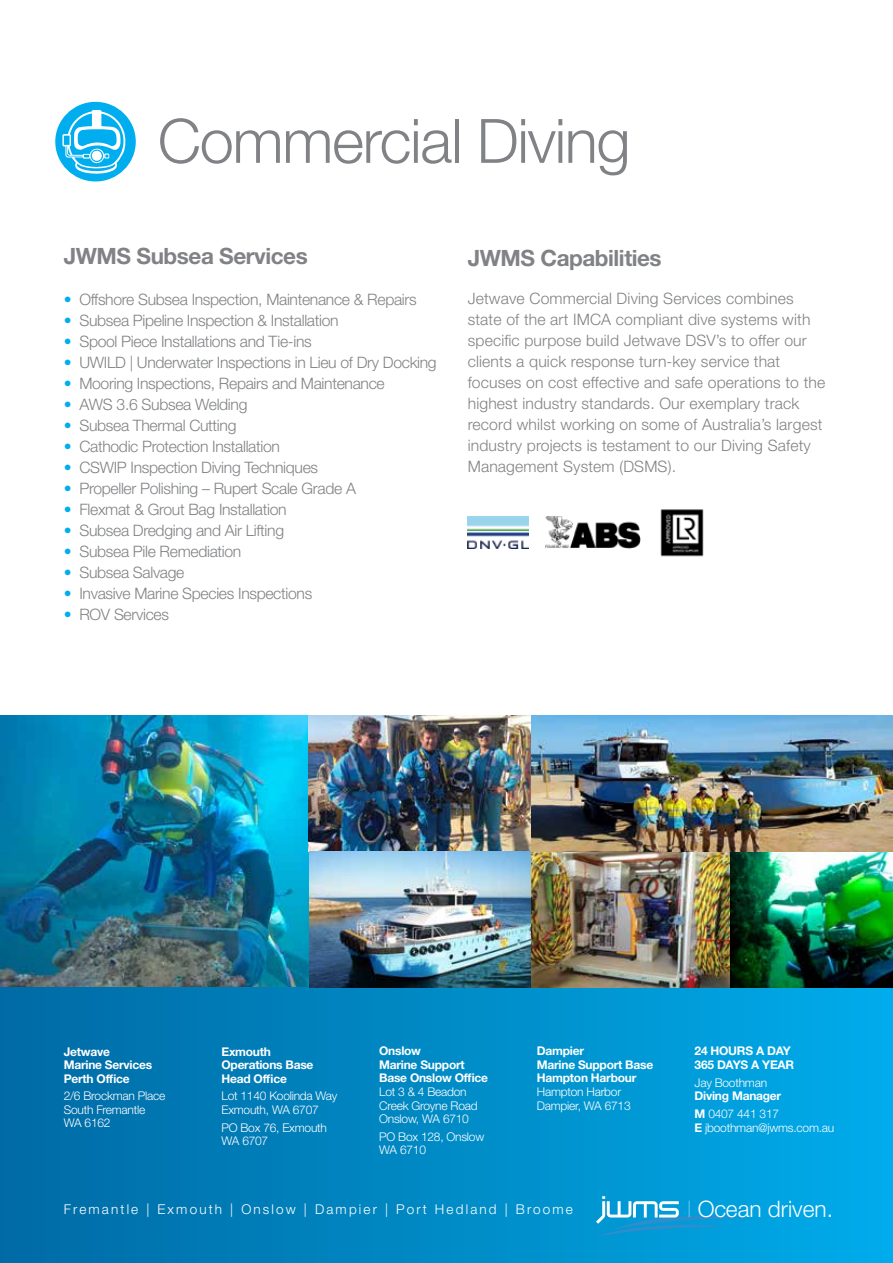
<style>
.page{position:relative;width:893px;height:1263px;background:#fff}
.page>*{position:absolute;margin:0;border:0;box-sizing:border-box;transform-origin:0 0}
.t1{font:300 61.2px "Helvetica Neue LT Std";letter-spacing:-.02em;color:#808285}
.t2{font:300 22.65px "Helvetica Neue LT Std";color:#fff}
.t3{font:700 22.5px "Helvetica Neue";letter-spacing:-.02em;color:#808285}
.t4{font:300 15.75px "Helvetica Neue LT Std";letter-spacing:-.02em;color:#808285}
.t5{font:300 15.75px/21px "Helvetica Neue LT Std";letter-spacing:.01em;color:#808285}
.t6{font:300 13.5px "Helvetica Neue LT Std";letter-spacing:.16em;color:#fff}
.t7{font:300 12px/13.5px "Helvetica Neue LT Std";letter-spacing:-.02em;color:#fff}
.t8{font:700 12px/13.5px "Helvetica Neue";letter-spacing:-.02em;color:#fff}
.t9{font:700 12px/17.7px "Helvetica Neue LT Std";letter-spacing:-.02em;color:#fff}
.s1{color:#00aeef}
.s2{font-family:"Helvetica Neue";font-weight:700}
.s3{font-weight:700}
.s4{font-weight:300}
</style>
<div class="page">
<img style="left:0;top:715px;width:310px;height:273px">
<div style="left:0;top:988px;width:893px;height:275px;background:linear-gradient(to right,#006aa4,#00acea)"></div>
<img style="left:308px;top:716px;width:223px;height:272px">
<img style="left:309px;top:852px;width:222px;height:136px">
<img style="left:729px;top:852px;width:164px;height:136px">
<img style="left:531px;top:852px;width:198px;height:136px">
<img style="left:531px;top:716px;width:362px;height:136px">
<div style="left:55px;top:102px;width:81px;height:79px;background:#00aeef;border-radius:50%"></div>
<svg style="left:62px;top:110px;width:64px;height:64px"></svg>
<img style="left:660px;top:509px;width:44px;height:48px">
<img style="left:468px;top:516px;width:60px;height:33px">
<img style="left:545px;top:516px;width:96px;height:33px">
<svg style="left:593px;top:1196px;width:158px;height:41px"></svg>
<h1 class="t1" style="left:158px;top:104px;width:474px">Commercial Diving</h1>
<h3 class="t3" style="left:64px;top:242px;width:246px">JWMS Subsea Services</h3>
<p class="t4" style="left:64px;top:290px;width:354px"><span class="s1">•</span> Offshore Subsea Inspection, Maintenance &amp; Repairs</p>
<p class="t4" style="left:64px;top:311px;width:276px"><span class="s1">•</span> Subsea Pipeline Inspection &amp; Installation</p>
<p class="t4" style="left:64px;top:332px;width:249px"><span class="s1">•</span> Spool Piece Installations and Tie-ins</p>
<p class="t4" style="left:64px;top:353px;width:374px"><span class="s1">•</span> UWILD | Underwater Inspections in Lieu of Dry Docking</p>
<p class="t4" style="left:64px;top:374px;width:322px"><span class="s1">•</span> Mooring Inspections, Repairs and Maintenance</p>
<p class="t4" style="left:64px;top:395px;width:185px"><span class="s1">•</span> AWS 3.6 Subsea Welding</p>
<p class="t4" style="left:64px;top:416px;width:174px"><span class="s1">•</span> Subsea Thermal Cutting</p>
<p class="t4" style="left:64px;top:437px;width:218px"><span class="s1">•</span> Cathodic Protection Installation</p>
<p class="t4" style="left:64px;top:458px;width:256px"><span class="s1">•</span> CSWIP Inspection Diving Techniques</p>
<p class="t4" style="left:64px;top:479px;width:294px"><span class="s1">•</span> Propeller Polishing – Rupert Scale Grade A</p>
<p class="t4" style="left:64px;top:500px;width:224px"><span class="s1">•</span> Flexmat &amp; Grout Bag Installation</p>
<p class="t4" style="left:64px;top:521px;width:222px"><span class="s1">•</span> Subsea Dredging and Air Lifting</p>
<p class="t4" style="left:64px;top:542px;width:179px"><span class="s1">•</span> Subsea Pile Remediation</p>
<p class="t4" style="left:64px;top:563px;width:122px"><span class="s1">•</span> Subsea Salvage</p>
<p class="t4" style="left:64px;top:584px;width:250px"><span class="s1">•</span> Invasive Marine Species Inspections</p>
<p class="t4" style="left:64px;top:605px;width:107px"><span class="s1">•</span> ROV Services</p>
<h3 class="t3" style="left:468px;top:244px;width:195px">JWMS Capabilities</h3>
<p class="t5" style="left:468px;top:287px;width:359px">Jetwave Commercial Diving Services combines state of the art IMCA compliant dive systems with specific purpose build Jetwave DSV’s to offer our clients a quick response turn-key service that focuses on cost effective and safe operations to the highest industry standards. Our exemplary track record whilst working on some of Australia’s largest industry projects is testament to our Diving Safety Management System (DSMS).</p>
<p class="t8" style="left:64px;top:1044px;width:90px">Jetwave<br>Marine Services</p>
<p class="t9" style="left:64px;top:1069px;width:68px">Perth Office</p>
<p class="t7" style="left:64px;top:1089px;width:103px">2/6 Brockman Place<br>South Fremantle<br>WA 6162</p>
<p class="t8" style="left:221px;top:1044px;width:93px">Exmouth<br>Operations Base</p>
<p class="t9" style="left:221px;top:1069px;width:67px">Head Office</p>
<p class="t7" style="left:221px;top:1089px;width:117px">Lot 1140 Koolinda Way<br>Exmouth, WA 6707</p>
<p class="t7" style="left:221px;top:1120px;width:107px">PO Box 76, Exmouth<br>WA 6707</p>
<p class="t8" style="left:379px;top:1044px;width:87px">Onslow<br>Marine Support</p>
<p class="t7" style="left:379px;top:1071px;width:110px"><span class="s2">Base</span> <span class="s3">Onslow Office<br></span>Lot 3 &amp; 4 Beadon<br>Creek Groyne Road<br>Onslow, WA 6710</p>
<p class="t7" style="left:379px;top:1129px;width:107px">PO Box 128, Onslow<br>WA 6710</p>
<p class="t8" style="left:537px;top:1044px;width:118px">Dampier<br>Marine Support Base</p>
<p class="t9" style="left:537px;top:1069px;width:101px">Hampton Harbour</p>
<p class="t7" style="left:537px;top:1085px;width:95px">Hampton Harbor<br>Dampier, WA 6713</p>
<p class="t6" style="left:64px;top:1201px;width:511px">Fremantle | Exmouth | Onslow | Dampier | Port Hedland | Broome</p>
<p class="t8" style="left:695px;top:1044px;width:101px">24 HOURS A DAY<br>365 DAYS A YEAR</p>
<p class="t7" style="left:695px;top:1075px;width:74px">Jay Boothman</p>
<p class="t9" style="left:695px;top:1087px;width:88px">Diving Manager<br>M <span class="s4">0407 441 317</span></p>
<p class="t7" style="left:695px;top:1120px;width:141px"><span class="s3">E</span> jboothman@jwms.com.au</p>
<h2 class="t2" style="left:698px;top:1195px;width:137px">Ocean driven.</h2>
</div>
